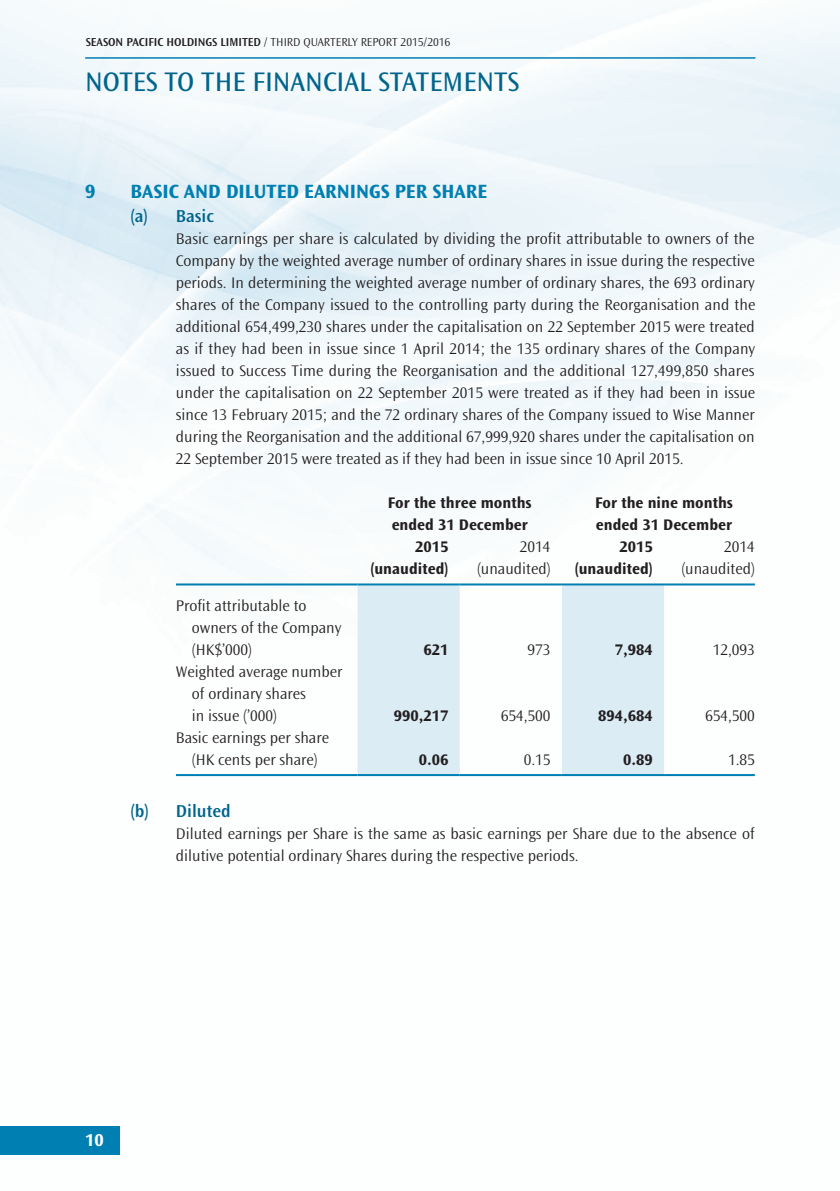
<style>
.page{position:relative;width:840px;height:1191px;background:#fff}
.page>*{position:absolute;margin:0;border:0;box-sizing:border-box;transform-origin:0 0}
.t1{font:28px "Ocean Sans Std";color:#00648c}
._01_H1{font:700 20px "Ocean Sans Std";color:#007fb2}
._02_H2{font:600 18px "Ocean Sans Std";color:#00648c}
.t2{font:700 18px "Ocean Sans Std";color:#fff}
._00_txt{font:300 16px/22px "Ocean Sans Std";color:#231f20;text-align:justify}
._50_Table_txt{font:300 16px/22px "Ocean Sans Std";color:#231f20}
._50_Table_txt-2{font:700 16px "Ocean Sans Std";color:#231f20}
.t3{font:300 12px "Ocean Sans Std";color:#231f20}
.s1{font-weight:600}
</style>
<div class="page">
<img style="left:0;top:8px;width:839px;height:1147px">
<div style="left:0;top:1125px;width:120px;height:29px;background:#007fb2"></div>
<hr style="left:85px;top:57px;width:670px;height:2px;background:#007fb2">
<svg style="left:357px;top:585px;width:306px;height:189px;fill:#dbecf5"></svg>
<hr style="left:176px;top:583px;width:181px;height:2px;background:#007fb2">
<hr style="left:357px;top:583px;width:102px;height:2px;background:#007fb2">
<hr style="left:459px;top:583px;width:102px;height:2px;background:#007fb2">
<hr style="left:561px;top:583px;width:102px;height:2px;background:#007fb2">
<hr style="left:663px;top:583px;width:91px;height:2px;background:#007fb2">
<hr style="left:176px;top:774px;width:181px;height:2px;background:#007fb2">
<hr style="left:357px;top:774px;width:102px;height:2px;background:#007fb2">
<hr style="left:459px;top:774px;width:102px;height:2px;background:#007fb2">
<hr style="left:561px;top:774px;width:102px;height:2px;background:#007fb2">
<hr style="left:663px;top:774px;width:91px;height:2px;background:#007fb2">
<p class="t3" style="left:86px;top:35px;width:366px"><span class="s1">SEASON PACIFIC HOLDINGS LIMITED</span> / THIRD QUARTERLY REPORT 2015/2016</p>
<h1 class="t1" style="left:85px;top:67px;width:435px">NOTES TO THE FINANCIAL STATEMENTS</h1>
<p class="_01_H1" style="left:85px;top:180px;width:12px">9</p>
<p class="_01_H1" style="left:130px;top:180px;width:358px">BASIC AND DILUTED EARNINGS PER SHARE</p>
<p class="_02_H2" style="left:130px;top:206px;width:85px">(a) Basic</p>
<p class="_00_txt" style="left:176px;top:228px;width:580px">Basic earnings per share is calculated by dividing the profit attributable to owners of the Company by the weighted average number of ordinary shares in issue during the respective periods. In determining the weighted average number of ordinary shares, the 693 ordinary shares of the Company issued to the controlling party during the Reorganisation and the additional 654,499,230 shares under the capitalisation on 22 September 2015 were treated as if they had been in issue since 1 April 2014; the 135 ordinary shares of the Company issued to Success Time during the Reorganisation and the additional 127,499,850 shares under the capitalisation on 22 September 2015 were treated as if they had been in issue since 13 February 2015; and the 72 ordinary shares of the Company issued to Wise Manner during the Reorganisation and the additional 67,999,920 shares under the capitalisation on 22 September 2015 were treated as if they had been in issue since 10 April 2015.</p>
<p class="_50_Table_txt-2" style="left:387px;top:494px;width:145px">For the three months</p>
<p class="_50_Table_txt-2" style="left:391px;top:516px;width:137px">ended 31 December</p>
<p class="_50_Table_txt-2" style="left:594px;top:494px;width:139px">For the nine months</p>
<p class="_50_Table_txt-2" style="left:595px;top:516px;width:137px">ended 31 December</p>
<p class="_50_Table_txt" style="left:192px;top:594px;width:151px;text-indent:-16px">Profit attributable to owners of the Company (HK$’000)</p>
<p class="_50_Table_txt" style="left:192px;top:660px;width:152px;text-indent:-16px">Weighted average number of ordinary shares<br>in issue (’000)</p>
<p class="_50_Table_txt-2" style="left:415px;top:538px;width:35px">2015</p>
<p class="_50_Table_txt" style="left:519px;top:536px;width:32px">2014</p>
<p class="_50_Table_txt-2" style="left:619px;top:538px;width:35px">2015</p>
<p class="_50_Table_txt" style="left:723px;top:536px;width:32px">2014</p>
<p class="_50_Table_txt-2" style="left:370px;top:560px;width:79px">(unaudited)</p>
<p class="_50_Table_txt" style="left:477px;top:558px;width:75px">(unaudited)</p>
<p class="_50_Table_txt-2" style="left:574px;top:560px;width:79px">(unaudited)</p>
<p class="_50_Table_txt" style="left:681px;top:558px;width:75px">(unaudited)</p>
<p class="_50_Table_txt-2" style="left:423px;top:640px;width:26px">621</p>
<p class="_50_Table_txt" style="left:527px;top:638px;width:24px">973</p>
<p class="_50_Table_txt-2" style="left:614px;top:640px;width:39px">7,984</p>
<p class="_50_Table_txt" style="left:712px;top:638px;width:44px">12,093</p>
<p class="_50_Table_txt-2" style="left:393px;top:706px;width:56px">990,217</p>
<p class="_50_Table_txt" style="left:500px;top:704px;width:51px">654,500</p>
<p class="_50_Table_txt-2" style="left:598px;top:706px;width:56px">894,684</p>
<p class="_50_Table_txt" style="left:704px;top:704px;width:51px">654,500</p>
<p class="_50_Table_txt" style="left:176px;top:726px;width:155px">Basic earnings per share</p>
<p class="_50_Table_txt" style="left:192px;top:748px;width:127px">(HK cents per share)</p>
<p class="_50_Table_txt-2" style="left:418px;top:750px;width:31px">0.06</p>
<p class="_50_Table_txt" style="left:523px;top:748px;width:28px">0.15</p>
<p class="_50_Table_txt-2" style="left:622px;top:750px;width:31px">0.89</p>
<p class="_50_Table_txt" style="left:727px;top:748px;width:28px">1.85</p>
<p class="_02_H2" style="left:130px;top:800px;width:102px">(b) Diluted</p>
<p class="_00_txt" style="left:176px;top:822px;width:580px">Diluted earnings per Share is the same as basic earnings per Share due to the absence of dilutive potential ordinary Shares during the respective periods.</p>
<p class="t2" style="left:85px;top:1129px;width:20px">10</p>
</div>
